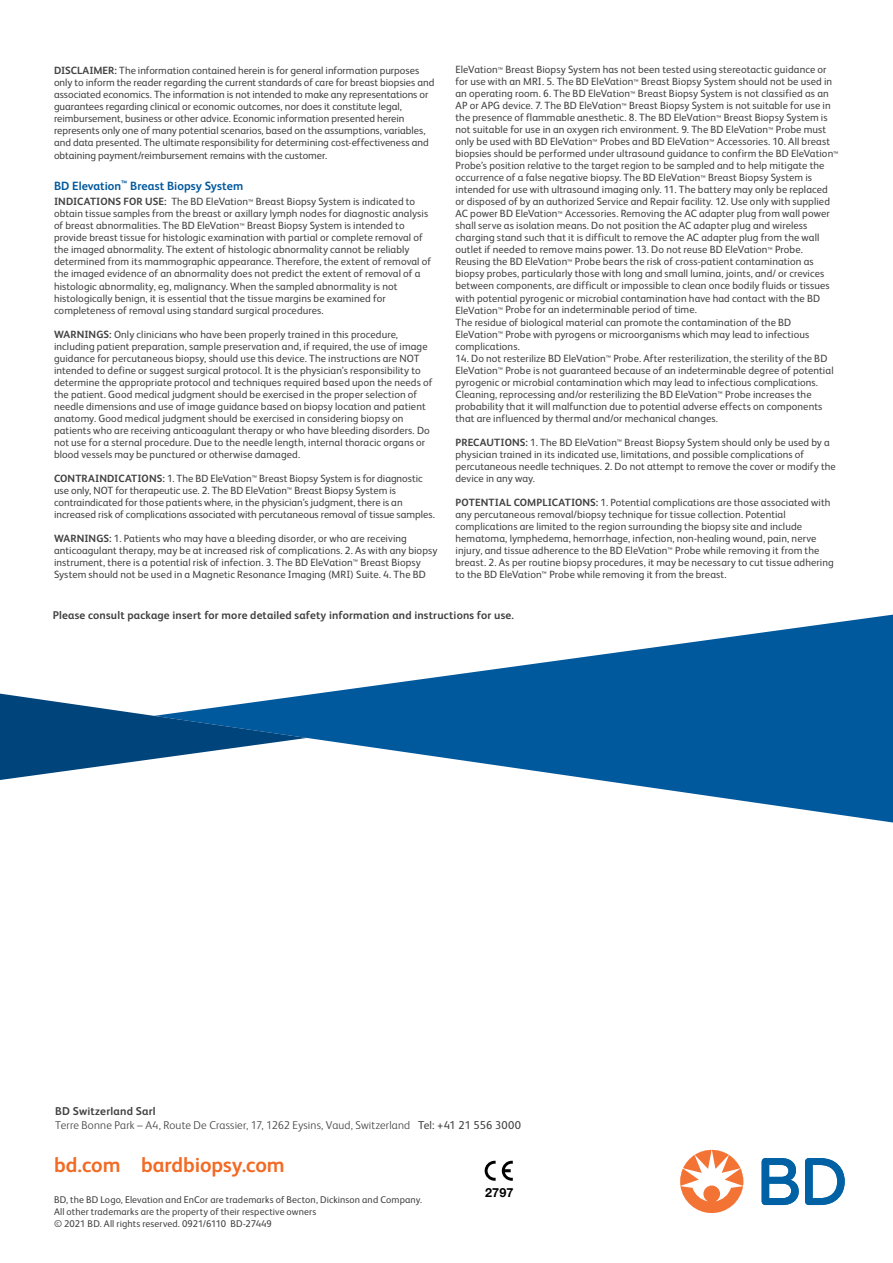
<style>
.page{position:relative;width:893px;height:1263px;background:#fff}
.page>*{position:absolute;margin:0;border:0;box-sizing:border-box;transform-origin:0 0}
.t1{font:700 21px "FS Albert Pro";color:#f26a24}
.t2{font:700 12.6px "Helvetica Neue LT Pro";color:#000}
.t3{font:700 12px "FS Albert Pro";letter-spacing:.005em;color:#00589d}
.t4{font:300 11.4px/14.2px "FS Albert";letter-spacing:.015em;color:#414042}
.t5{font:700 11.25px "FS Albert Pro";letter-spacing:.015em;color:#414042}
.t6{font:10.5px/12px "FS Albert Pro";letter-spacing:.005em;color:#414042}
.t7{font:9.75px/12px "FS Albert Pro";letter-spacing:.01em;color:#414042}
.s1{font-weight:700}
.s2{font-size:8.25px}
.s3{font-family:"FS Albert Pro";font-weight:400}
.s4{font-family:"FS Albert"}
</style>
<div class="page">
<svg style="left:307px;top:615px;width:586px;height:207px;fill:#00589d"></svg>
<svg style="left:0;top:694px;width:307px;height:86px"></svg>
<svg style="left:762px;top:1158px;width:83px;height:47px"></svg>
<svg style="left:680px;top:1150px;width:63px;height:63px"></svg>
<svg style="left:485px;top:1161px;width:11px;height:20px"></svg>
<svg style="left:502px;top:1161px;width:11px;height:20px"></svg>
<p class="t6" style="left:54px;top:63px;width:382px"><span class="s1">DISCLAIMER:</span> The information contained herein is for general information purposes only to inform the reader regarding the current standards of care for breast biopsies and associated economics. The information is not intended to make any representations or guarantees regarding clinical or economic outcomes, nor does it constitute legal, reimbursement, business or other advice. Economic information presented herein represents only one of many potential scenarios, based on the assumptions, variables, and data presented. The ultimate responsibility for determining cost-effectiveness and</p>
<p class="t6" style="left:54px;top:149px;width:275px">obtaining payment/reimbursement remains with the customer.</p>
<p class="t3" style="left:54px;top:178px;width:191px">BD Elevation<sup>™</sup> Breast Biopsy System</p>
<p class="t6" style="left:54px;top:195px;width:379px"><span class="s1">INDICATIONS FOR USE:</span> The BD EleVation<span class="s2">™</span> Breast Biopsy System is indicated to obtain tissue samples from the breast or axillary lymph nodes for diagnostic analysis of breast abnormalities. The BD EleVation<span class="s2">™</span> Breast Biopsy System is intended to provide breast tissue for histologic examination with partial or complete removal of the imaged abnormality. The extent of histologic abnormality cannot be reliably determined from its mammographic appearance. Therefore, the extent of removal of the imaged evidence of an abnormality does not predict the extent of removal of a histologic abnormality, eg, malignancy. When the sampled abnormality is not histologically benign, it is essential that the tissue margins be examined for completeness of removal using standard surgical procedures.</p>
<p class="t6" style="left:54px;top:327px;width:380px"><span class="s1">WARNINGS:</span> Only clinicians who have been properly trained in this procedure, including patient preparation, sample preservation and, if required, the use of image guidance for percutaneous biopsy, should use this device. The instructions are NOT intended to define or suggest surgical protocol. It is the physician’s responsibility to determine the appropriate protocol and techniques required based upon the needs of the patient. Good medical judgment should be exercised in the proper selection of needle dimensions and use of image guidance based on biopsy location and patient anatomy. Good medical judgment should be exercised in considering biopsy on patients who are receiving anticoagulant therapy or who have bleeding disorders. Do not use for a sternal procedure. Due to the needle length, internal thoracic organs or blood vessels may be punctured or otherwise damaged.</p>
<p class="t6" style="left:54px;top:471px;width:382px"><span class="s1">CONTRAINDICATIONS:</span> 1. The BD EleVation<span class="s2">™</span> Breast Biopsy System is for diagnostic use only, NOT for therapeutic use. 2. The BD EleVation<span class="s2">™</span> Breast Biopsy System is contraindicated for those patients where, in the physician’s judgment, there is an increased risk of complications associated with percutaneous removal of tissue samples.</p>
<p class="t6" style="left:54px;top:531px;width:385px"><span class="s1">WARNINGS:</span> 1. Patients who may have a bleeding disorder, or who are receiving anticoagulant therapy, may be at increased risk of complications. 2. As with any biopsy instrument, there is a potential risk of infection. 3. The BD EleVation<span class="s2">™</span> Breast Biopsy System should not be used in a Magnetic Resonance Imaging (MRI) Suite. 4. The BD</p>
<p class="t6" style="left:455px;top:63px;width:385px">EleVation<span class="s2">™</span> Breast Biopsy System has not been tested using stereotactic guidance or for use with an MRI. 5. The BD EleVation<span class="s2">™</span> Breast Biopsy System should not be used in an operating room. 6. The BD EleVation<span class="s2">™</span> Breast Biopsy System is not classified as an AP or APG device. 7. The BD EleVation<span class="s2">™</span> Breast Biopsy System is not suitable for use in the presence of flammable anesthetic. 8. The BD EleVation<span class="s2">™</span> Breast Biopsy System is not suitable for use in an oxygen rich environment. 9. The BD EleVation<span class="s2">™</span> Probe must only be used with BD EleVation<span class="s2">™</span> Probes and BD EleVation<span class="s2">™</span> Accessories. 10. All breast biopsies should be performed under ultrasound guidance to confirm the BD EleVation<span class="s2">™ </span>Probe’s position relative to the target region to be sampled and to help mitigate the occurrence of a false negative biopsy. The BD EleVation<span class="s2">™</span> Breast Biopsy System is intended for use with ultrasound imaging only. 11. The battery may only be replaced or disposed of by an authorized Service and Repair facility. 12. Use only with supplied AC power BD EleVation<span class="s2">™</span> Accessories. Removing the AC adapter plug from wall power shall serve as isolation means. Do not position the AC adapter plug and wireless charging stand such that it is difficult to remove the AC adapter plug from the wall outlet if needed to remove mains power. 13. Do not reuse BD EleVation<span class="s2">™</span> Probe.<br>Reusing the BD EleVation<span class="s2">™</span> Probe bears the risk of cross-patient contamination as biopsy probes, particularly those with long and small lumina, joints, and/ or crevices between components, are difficult or impossible to clean once bodily fluids or tissues with potential pyrogenic or microbial contamination have had contact with the BD EleVation<span class="s2">™</span> Probe for an indeterminable period of time.<br>The residue of biological material can promote the contamination of the BD EleVation<span class="s2">™</span> Probe with pyrogens or microorganisms which may lead to infectious complications.</p>
<p class="t6" style="left:455px;top:351px;width:380px">14. Do not resterilize BD EleVation<span class="s2">™</span> Probe. After resterilization, the sterility of the BD EleVation<span class="s2">™</span> Probe is not guaranteed because of an indeterminable degree of potential pyrogenic or microbial contamination which may lead to infectious complications.<br>Cleaning, reprocessing and/or resterilizing the BD EleVation<span class="s2">™</span> Probe increases the probability that it will malfunction due to potential adverse effects on components that are influenced by thermal and/or mechanical changes.</p>
<p class="t6" style="left:455px;top:435px;width:382px"><span class="s1">PRECAUTIONS:</span> 1. The BD EleVation<span class="s2">™</span> Breast Biopsy System should only be used by a physician trained in its indicated use, limitations, and possible complications of percutaneous needle techniques. 2. Do not attempt to remove the cover or modify the device in any way.</p>
<p class="t6" style="left:455px;top:495px;width:380px"><span class="s1">POTENTIAL COMPLICATIONS:</span> 1. Potential complications are those associated with any percutaneous removal/biopsy technique for tissue collection. Potential complications are limited to the region surrounding the biopsy site and include hematoma, lymphedema, hemorrhage, infection, non-healing wound, pain, nerve injury, and tissue adherence to the BD EleVation<span class="s2">™</span> Probe while removing it from the breast. 2. As per routine biopsy procedures, it may be necessary to cut tissue adhering to the BD EleVation<span class="s2">™</span> Probe while removing it from the breast.</p>
<p class="t5" style="left:53px;top:607px;width:463px">Please consult package insert for more detailed safety information and instructions for use.</p>
<p class="t4" style="left:55px;top:1104px;width:467px"><span class="s1">BD Switzerland Sarl<br></span>Terre Bonne Park – A4, Route De Crassier, 17, 1262 Eysins, Vaud, Switzerland <span class="s3">Tel: +41 21 556 3000</span></p>
<h1 class="t1" style="left:54px;top:1150px;width:232px"><span class="s4">bd.com</span> bardbiopsy.com</h1>
<p class="t7" style="left:54px;top:1192px;width:370px">BD, the BD Logo, Elevation and EnCor are trademarks of Becton, Dickinson and Company.<br>All other trademarks are the property of their respective owners<br>© 2021 BD. All rights reserved. 0921/6110 BD-27449</p>
<p class="t2" style="left:485px;top:1185px;width:30px">2797</p>
</div>
